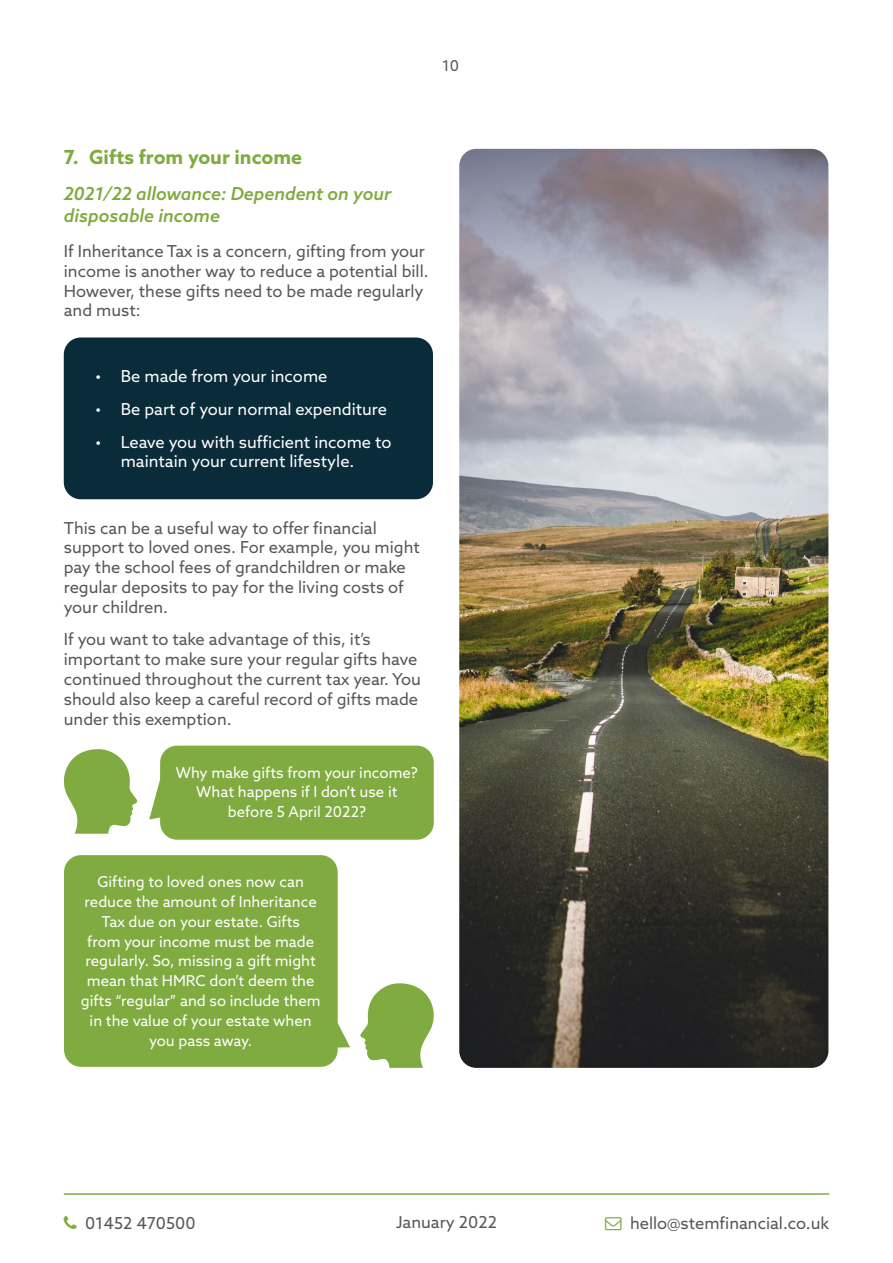
<style>
.page{position:relative;width:893px;height:1263px;background:#fff}
.page>*{position:absolute;margin:0;border:0;box-sizing:border-box;transform-origin:0 0}
.t1{font:700 19.5px "Azo Sans";color:#80ab40}
.t2{font:italic 500 18px/21.6px "Azo Sans";color:#80ab40}
.t3{font:16.5px/19.8px "Azo Sans";color:#575756}
.t4{font:16.5px/19.8px "Azo Sans";color:#fff}
.t5{font:15px/19.8px "Azo Sans";color:#fff;text-align:center}
.t6{font:15px "Azo Sans";color:#575756}
</style>
<div class="page">
<hr style="left:64px;top:1193px;width:765px;height:2px;background:#80ab40">
<svg style="left:63px;top:749px;width:74px;height:85px"></svg>
<svg style="left:149px;top:780px;width:11px;height:39px"></svg>
<div style="left:160px;top:746px;width:274px;height:94px;background:#80ab40;border-radius:17px"></div>
<svg style="left:360px;top:983px;width:74px;height:85px"></svg>
<svg style="left:338px;top:1024px;width:12px;height:24px"></svg>
<div style="left:64px;top:855px;width:274px;height:212px;background:#80ab40;border-radius:17px"></div>
<div style="left:64px;top:337px;width:369px;height:162px;background:#0a2b39;border-radius:17px"></div>
<img style="left:459px;top:149px;width:369px;height:919px">
<p class="t6" style="left:442px;top:56px;width:18px">10</p>
<p class="t1" style="left:64px;top:144px;width:240px">7. Gifts from your income</p>
<p class="t2" style="left:64px;top:183px;width:329px">2021/22 allowance: Dependent on your disposable income</p>
<p class="t3" style="left:64px;top:241px;width:366px">If Inheritance Tax is a concern, gifting from your income is another way to reduce a potential bill.<br>However, these gifts need to be made regularly and must:</p>
<p class="t4" style="left:95px;top:366px;width:234px">• Be made from your income</p>
<p class="t4" style="left:95px;top:399px;width:293px">• Be part of your normal expenditure</p>
<p class="t4" style="left:121px;top:432px;width:272px;text-indent:-26px">• Leave you with sufficient income to maintain your current lifestyle.</p>
<p class="t3" style="left:64px;top:518px;width:358px">This can be a useful way to offer financial support to loved ones. For example, you might pay the school fees of grandchildren or make regular deposits to pay for the living costs of your children.</p>
<p class="t3" style="left:64px;top:629px;width:359px">If you want to take advantage of this, it’s important to make sure your regular gifts have continued throughout the current tax year. You should also keep a careful record of gifts made under this exemption.</p>
<p class="t5" style="left:176px;top:762px;width:244px">Why make gifts from your income?<br>What happens if I don’t use it before 5 April 2022?</p>
<p class="t5" style="left:81px;top:872px;width:241px">Gifting to loved ones now can reduce the amount of Inheritance<br>Tax due on your estate. Gifts<br>from your income must be made regularly. So, missing a gift might mean that HMRC don’t deem the gifts “regular” and so include them in the value of your estate when you pass away.</p>
<p class="t3" style="left:396px;top:1212px;width:102px">January 2022</p>
<p class="t3" style="left:85px;top:1213px;width:112px">01452 470500</p>
<p class="t3" style="left:630px;top:1213px;width:201px">hello@stemfinancial.co.uk</p>
</div>
